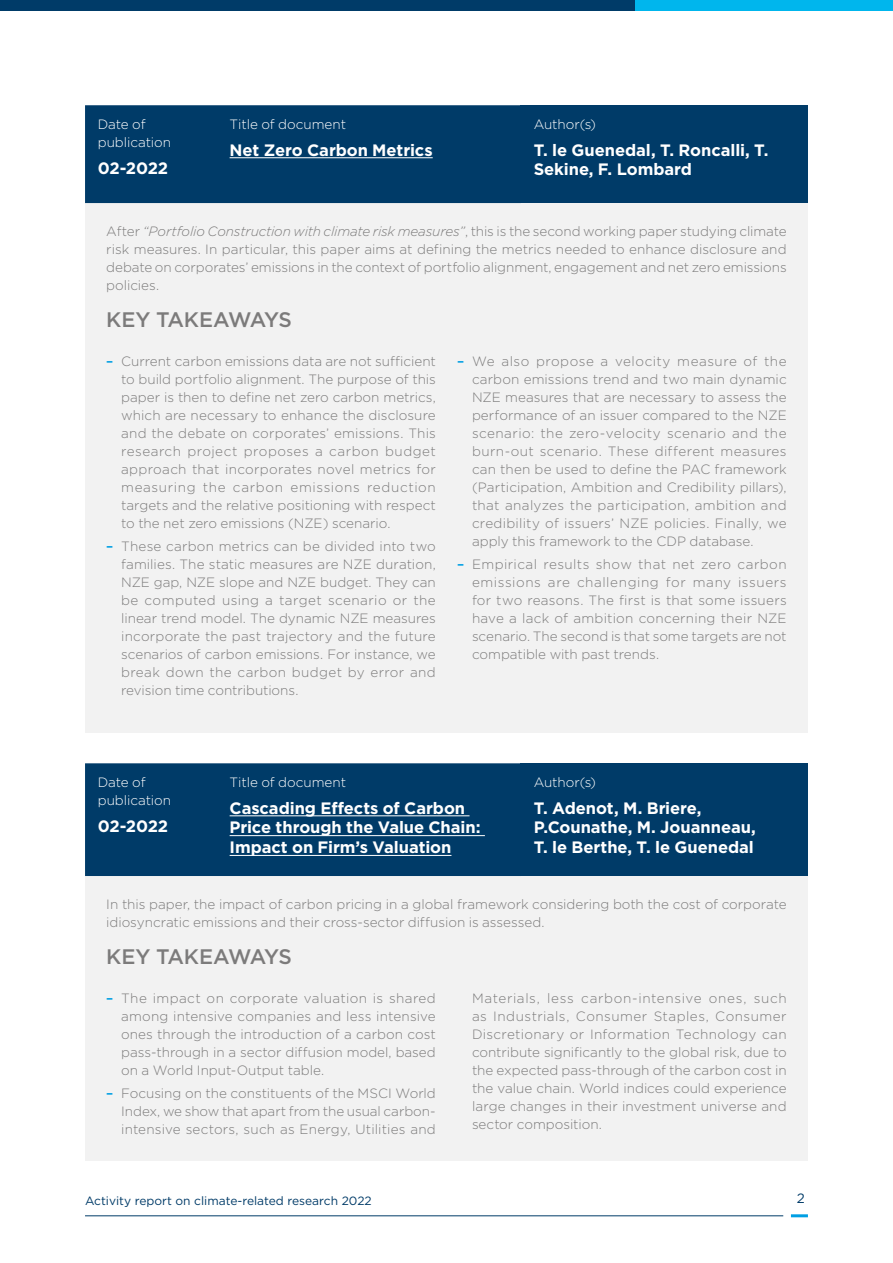
<style>
.page{position:relative;width:893px;height:1263px;background:#fff}
.page>*{position:absolute;margin:0;border:0;box-sizing:border-box;transform-origin:0 0}
.t1{font:500 21px "Gotham HTF";letter-spacing:-.025em;color:#7c7b7b}
.t2{font:700 16.5px/19.8px "Gotham HTF";letter-spacing:-.005em;color:#fff}
.t3{font:300 13.5px/18px "Gotham HTF";color:#7c7b7b;text-align:justify}
.t4{font:300 13.5px/18px "Gotham HTF";letter-spacing:-.005em;color:#fff}
.t5{font:13.5px "Gotham HTF";color:#003b68}
.t6{font:12px "Gotham HTF";color:#003b68}
.s1{font-style:italic}
.s2{font-weight:500;color:#009fe3}
</style>
<div class="page">
<hr style="left:85px;top:1215px;width:698px;height:1px;background:#003b68">
<hr style="left:791px;top:1214px;width:17px;height:3px;background:#009fe3">
<div style="left:0;top:0;width:893px;height:11px;background:#003b68"></div>
<div style="left:635px;top:0;width:258px;height:11px;background:#00b6ed"></div>
<div style="left:85px;top:203px;width:723px;height:529px;background:#f2f2f2"></div>
<div style="left:85px;top:876px;width:723px;height:285px;background:#f2f2f2"></div>
<div style="left:85px;top:105px;width:436px;height:98px;background:#003b68"></div>
<div style="left:521px;top:105px;width:287px;height:98px;background:#003b68"></div>
<hr style="left:230px;top:157px;width:203px;height:1px;background:#fff">
<div style="left:85px;top:763px;width:436px;height:113px;background:#003b68"></div>
<div style="left:521px;top:763px;width:287px;height:113px;background:#003b68"></div>
<hr style="left:230px;top:815px;width:239px;height:1px;background:#fff">
<hr style="left:230px;top:835px;width:255px;height:1px;background:#fff">
<hr style="left:230px;top:855px;width:221px;height:1px;background:#fff">
<p class="t4" style="left:98px;top:115px;width:75px">Date of publication</p>
<p class="t2" style="left:98px;top:157px;width:72px">02-2022</p>
<p class="t4" style="left:230px;top:115px;width:118px">Title of document</p>
<p class="t2" style="left:230px;top:139px;width:205px">Net Zero Carbon Metrics</p>
<p class="t4" style="left:534px;top:115px;width:64px">Author(s)</p>
<p class="t2" style="left:534px;top:139px;width:236px">T. le Guenedal, T. Roncalli, T.<br>Sekine, F. Lombard</p>
<p class="t3" style="left:106px;top:222px;width:682px">After <span class="s1">“Portfolio Construction with climate risk measures”</span>, this is the second working paper studying climate risk measures. In particular, this paper aims at defining the metrics needed to enhance disclosure and debate on corporates’ emissions in the context of portfolio alignment, engagement and net zero emissions policies.</p>
<h1 class="t1" style="left:106px;top:308px;width:187px">KEY TAKEAWAYS</h1>
<p class="t3" style="left:121px;top:352px;width:316px;text-indent:-15px"><span class="s2">–</span> Current carbon emissions data are not sufficient to build portfolio alignment. The purpose of this paper is then to define net zero carbon metrics, which are necessary to enhance the disclosure and the debate on corporates’ emissions. This research project proposes a carbon budget approach that incorporates novel metrics for measuring the carbon emissions reduction targets and the relative positioning with respect to the net zero emissions (NZE) scenario.</p>
<p class="t3" style="left:121px;top:537px;width:316px;text-indent:-15px"><span class="s2">–</span> These carbon metrics can be divided into two families. The static measures are NZE duration, NZE gap, NZE slope and NZE budget. They can be computed using a target scenario or the linear trend model. The dynamic NZE measures incorporate the past trajectory and the future scenarios of carbon emissions. For instance, we break down the carbon budget by error and revision time contributions.</p>
<p class="t3" style="left:472px;top:352px;width:316px;text-indent:-15px"><span class="s2">–</span> We also propose a velocity measure of the carbon emissions trend and two main dynamic NZE measures that are necessary to assess the performance of an issuer compared to the NZE scenario: the zero-velocity scenario and the burn-out scenario. These different measures can then be used to define the PAC framework (Participation, Ambition and Credibility pillars), that analyzes the participation, ambition and credibility of issuers’ NZE policies. Finally, we apply this framework to the CDP database.</p>
<p class="t3" style="left:472px;top:555px;width:316px;text-indent:-15px"><span class="s2">–</span> Empirical results show that net zero carbon emissions are challenging for many issuers for two reasons. The first is that some issuers have a lack of ambition concerning their NZE scenario. The second is that some targets are not compatible with past trends.</p>
<p class="t4" style="left:98px;top:773px;width:75px">Date of publication</p>
<p class="t2" style="left:98px;top:815px;width:72px">02-2022</p>
<p class="t4" style="left:230px;top:773px;width:118px">Title of document</p>
<p class="t2" style="left:230px;top:797px;width:252px">Cascading Effects of Carbon<br>Price through the Value Chain:<br>Impact on Firm’s Valuation</p>
<p class="t4" style="left:534px;top:773px;width:64px">Author(s)</p>
<p class="t2" style="left:534px;top:797px;width:224px">T. Adenot, M. Briere,<br>P.Counathe, M. Jouanneau,<br>T. le Berthe, T. le Guenedal</p>
<p class="t3" style="left:106px;top:895px;width:682px">In this paper, the impact of carbon pricing in a global framework considering both the cost of corporate idiosyncratic emissions and their cross-sector diffusion is assessed.</p>
<h1 class="t1" style="left:106px;top:945px;width:187px">KEY TAKEAWAYS</h1>
<p class="t3" style="left:121px;top:989px;width:316px;text-indent:-15px"><span class="s2">–</span> The impact on corporate valuation is shared among intensive companies and less intensive ones through the introduction of a carbon cost pass-through in a sector diffusion model, based on a World Input-Output table.</p>
<p class="t3" style="left:121px;top:1084px;width:316px;text-indent:-15px"><span class="s2">–</span> Focusing on the constituents of the MSCI World Index, we show that apart from the usual carbon&shy;intensive sectors, such as Energy, Utilities and</p>
<p class="t3" style="left:472px;top:989px;width:316px">Materials, less carbon-intensive ones, such as Industrials, Consumer Staples, Consumer Discretionary or Information Technology can contribute significantly to the global risk, due to the expected pass-through of the carbon cost in the value chain. World indices could experience large changes in their investment universe and sector composition.</p>
<p class="t6" style="left:85px;top:1193px;width:288px">Activity report on climate-related research 2022</p>
<p class="t5" style="left:797px;top:1191px;width:10px">2</p>
</div>
